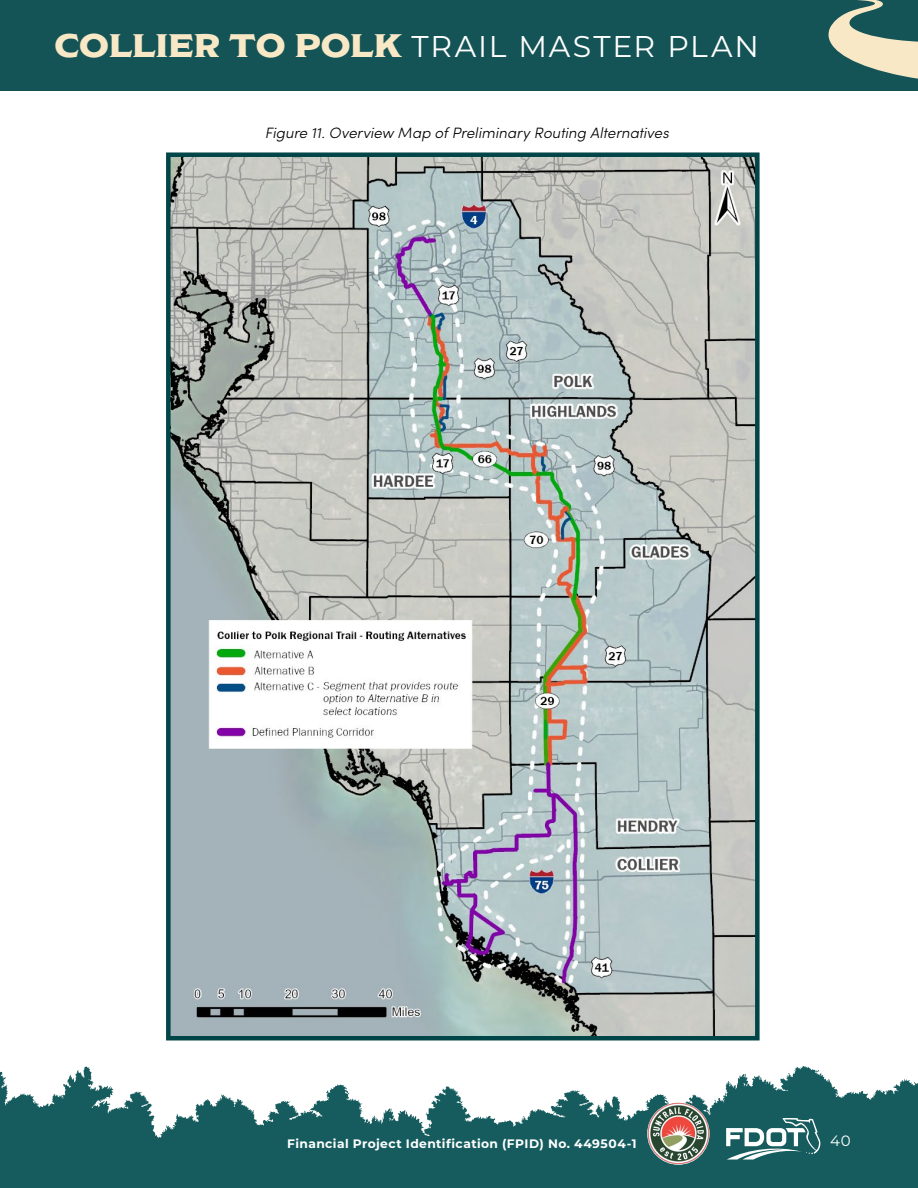
<style>
.page{position:relative;width:918px;height:1188px;background:#fff}
.page>*{position:absolute;margin:0;border:0;box-sizing:border-box;transform-origin:0 0}
.t1{font:30px "Montserrat";letter-spacing:.06em;color:#fff}
.t2{font:italic 300 15px "Sofia Pro";letter-spacing:.005em;color:#000}
.t3{font:15px "Montserrat";color:#fff}
.t4{font:700 12.3px "Montserrat";letter-spacing:.035em;color:#fff}
.s1{font-family:"Modesto Expanded";font-size:32.55px;color:#f8e8c6}
</style>
<div class="page">
<svg style="left:0;top:1066px;width:918px;height:122px;fill:#165c5e"></svg>
<div style="left:0;top:0;width:918px;height:91px;background:#155456"></div>
<svg style="left:828px;top:0;width:90px;height:79px"></svg>
<svg style="left:726px;top:1118px;width:94px;height:42px"></svg>
<img style="left:647px;top:1102px;width:63px;height:63px;border-radius:31px">
<img style="left:171px;top:157px;width:584px;height:878px">
<div style="left:166px;top:152px;width:594px;height:888px;border:4px solid #004547"></div>
<h1 class="t1" style="left:54px;top:26px;width:706px"><span class="s1">COLLIER TO POLK</span> TRAIL MASTER PLAN</h1>
<p class="t2" style="left:265px;top:122px;width:406px">Figure 11. Overview Map of Preliminary Routing Alternatives</p>
<p class="t4" style="left:287px;top:1135px;width:351px">Financial Project Identification (FPID) No. 449504-1</p>
<p class="t3" style="left:830px;top:1130px;width:22px">40</p>
</div>
